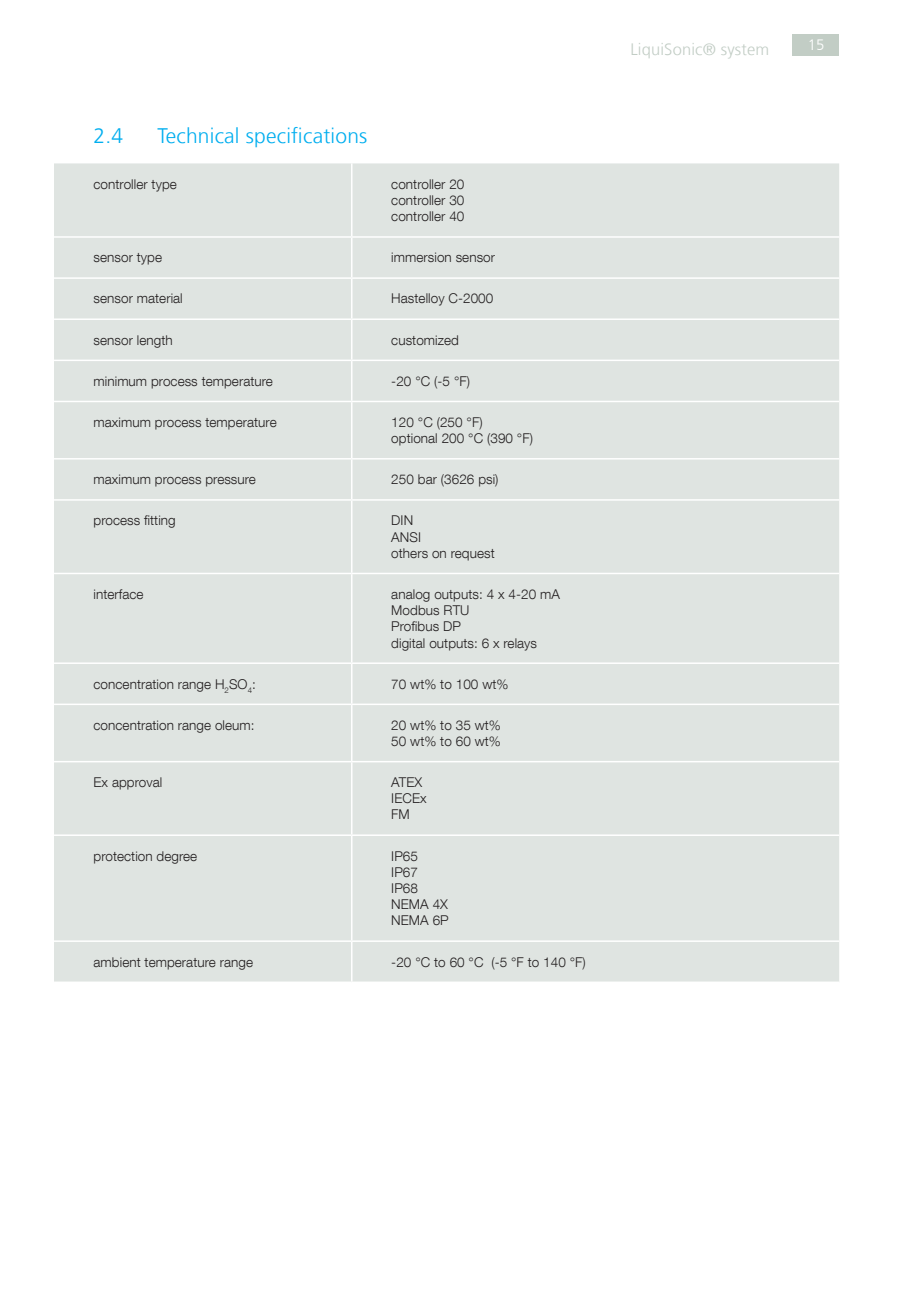
<style>
.page{position:relative;width:906px;height:1289px;background:#fff}
.page>*{position:absolute;margin:0;border:0;box-sizing:border-box;transform-origin:0 0}
.t1{font:300 21px "Frutiger LT Com";letter-spacing:.01em;color:#00aeef}
.t2{font:300 16.5px "Frutiger LT Com";letter-spacing:.01em;color:#c2cdc5}
.t3{font:300 15px "Frutiger LT Com";color:#fff}
.t4{font:300 13.5px/16.2px "Helvetica Neue LT Com";letter-spacing:.005em;color:#231f20}
</style>
<div class="page">
<div style="left:792px;top:34px;width:47px;height:21px;background:#c2cdc5"></div>
<div style="left:54px;top:163px;width:785px;height:818px;background:#dfe4e1"></div>
<hr style="left:351px;top:163px;width:1px;height:73px;background:#fff">
<hr style="left:54px;top:236px;width:298px;height:2px;background:#fff">
<hr style="left:352px;top:236px;width:487px;height:2px;background:#fff">
<hr style="left:351px;top:238px;width:1px;height:39px;background:#fff">
<hr style="left:54px;top:277px;width:298px;height:2px;background:#fff">
<hr style="left:352px;top:277px;width:487px;height:2px;background:#fff">
<hr style="left:351px;top:279px;width:1px;height:39px;background:#fff">
<hr style="left:54px;top:318px;width:298px;height:2px;background:#fff">
<hr style="left:352px;top:318px;width:487px;height:2px;background:#fff">
<hr style="left:351px;top:320px;width:1px;height:39px;background:#fff">
<hr style="left:54px;top:359px;width:298px;height:2px;background:#fff">
<hr style="left:352px;top:359px;width:487px;height:2px;background:#fff">
<hr style="left:351px;top:361px;width:1px;height:40px;background:#fff">
<hr style="left:54px;top:401px;width:298px;height:1px;background:#fff">
<hr style="left:352px;top:401px;width:487px;height:1px;background:#fff">
<hr style="left:351px;top:402px;width:1px;height:56px;background:#fff">
<hr style="left:54px;top:458px;width:298px;height:1px;background:#fff">
<hr style="left:352px;top:458px;width:487px;height:1px;background:#fff">
<hr style="left:351px;top:459px;width:1px;height:40px;background:#fff">
<hr style="left:54px;top:499px;width:298px;height:1px;background:#fff">
<hr style="left:352px;top:499px;width:487px;height:1px;background:#fff">
<hr style="left:351px;top:500px;width:1px;height:72px;background:#fff">
<hr style="left:54px;top:572px;width:298px;height:2px;background:#fff">
<hr style="left:352px;top:572px;width:487px;height:2px;background:#fff">
<hr style="left:351px;top:574px;width:1px;height:88px;background:#fff">
<hr style="left:54px;top:662px;width:298px;height:2px;background:#fff">
<hr style="left:352px;top:662px;width:487px;height:2px;background:#fff">
<hr style="left:351px;top:664px;width:1px;height:39px;background:#fff">
<hr style="left:54px;top:703px;width:298px;height:2px;background:#fff">
<hr style="left:352px;top:703px;width:487px;height:2px;background:#fff">
<hr style="left:351px;top:705px;width:1px;height:56px;background:#fff">
<hr style="left:54px;top:761px;width:298px;height:1px;background:#fff">
<hr style="left:352px;top:761px;width:487px;height:1px;background:#fff">
<hr style="left:351px;top:762px;width:1px;height:72px;background:#fff">
<hr style="left:54px;top:834px;width:298px;height:2px;background:#fff">
<hr style="left:352px;top:834px;width:487px;height:2px;background:#fff">
<hr style="left:351px;top:836px;width:1px;height:104px;background:#fff">
<hr style="left:54px;top:940px;width:298px;height:1px;background:#fff">
<hr style="left:352px;top:940px;width:487px;height:1px;background:#fff">
<hr style="left:351px;top:941px;width:1px;height:40px;background:#fff">
<h1 class="t1" style="left:94px;top:124px;width:31px">2.4</h1>
<h1 class="t1" style="left:157px;top:124px;width:211px">Technical specifications</h1>
<p class="t4" style="left:94px;top:176px;width:85px">controller type</p>
<p class="t4" style="left:391px;top:176px;width:75px;text-align:justify">controller 20 controller 30 controller 40</p>
<p class="t4" style="left:94px;top:249px;width:70px">sensor type</p>
<p class="t4" style="left:391px;top:249px;width:105px">immersion sensor</p>
<p class="t4" style="left:94px;top:290px;width:91px">sensor material</p>
<p class="t4" style="left:391px;top:290px;width:104px">Hastelloy C-2000</p>
<p class="t4" style="left:94px;top:331px;width:81px">sensor length</p>
<p class="t4" style="left:391px;top:331px;width:69px">customized</p>
<p class="t4" style="left:94px;top:372px;width:181px">minimum process temperature</p>
<p class="t4" style="left:391px;top:372px;width:80px">-20 °C (-5 °F)</p>
<p class="t4" style="left:94px;top:413px;width:185px">maximum process temperature</p>
<p class="t4" style="left:391px;top:413px;width:143px">120 °C (250 °F)<br>optional 200 °C (390 °F)</p>
<p class="t4" style="left:94px;top:471px;width:164px">maximum process pressure</p>
<p class="t4" style="left:391px;top:471px;width:109px">250 bar (3626 psi)</p>
<p class="t4" style="left:94px;top:512px;width:84px">process fitting</p>
<p class="t4" style="left:391px;top:512px;width:105px">DIN<br>ANSI<br>others on request</p>
<p class="t4" style="left:94px;top:585px;width:52px">interface</p>
<p class="t4" style="left:391px;top:585px;width:170px">analog outputs: 4 x 4-20 mA<br>Modbus RTU<br>Profibus DP<br>digital outputs: 6 x relays</p>
<p class="t4" style="left:94px;top:675px;width:164px">concentration range H<sub>2</sub>SO<sub>4</sub>:</p>
<p class="t4" style="left:391px;top:675px;width:119px">70 wt% to 100 wt%</p>
<p class="t4" style="left:94px;top:716px;width:163px">concentration range oleum:</p>
<p class="t4" style="left:391px;top:716px;width:111px">20 wt% to 35 wt%<br>50 wt% to 60 wt%</p>
<p class="t4" style="left:94px;top:773px;width:70px">Ex approval</p>
<p class="t4" style="left:391px;top:773px;width:37px">ATEX<br>IECEx<br>FM</p>
<p class="t4" style="left:94px;top:847px;width:105px">protection degree</p>
<p class="t4" style="left:391px;top:847px;width:59px">IP65<br>IP67<br>IP68<br>NEMA 4X<br>NEMA 6P</p>
<p class="t4" style="left:94px;top:953px;width:161px">ambient temperature range</p>
<p class="t4" style="left:391px;top:953px;width:196px">-20 °C to 60 °C (-5 °F to 140 °F)</p>
<p class="t2" style="left:630px;top:40px;width:140px">LiquiSonic® system</p>
<p class="t3" style="left:808px;top:36px;width:18px">15</p>
</div>
